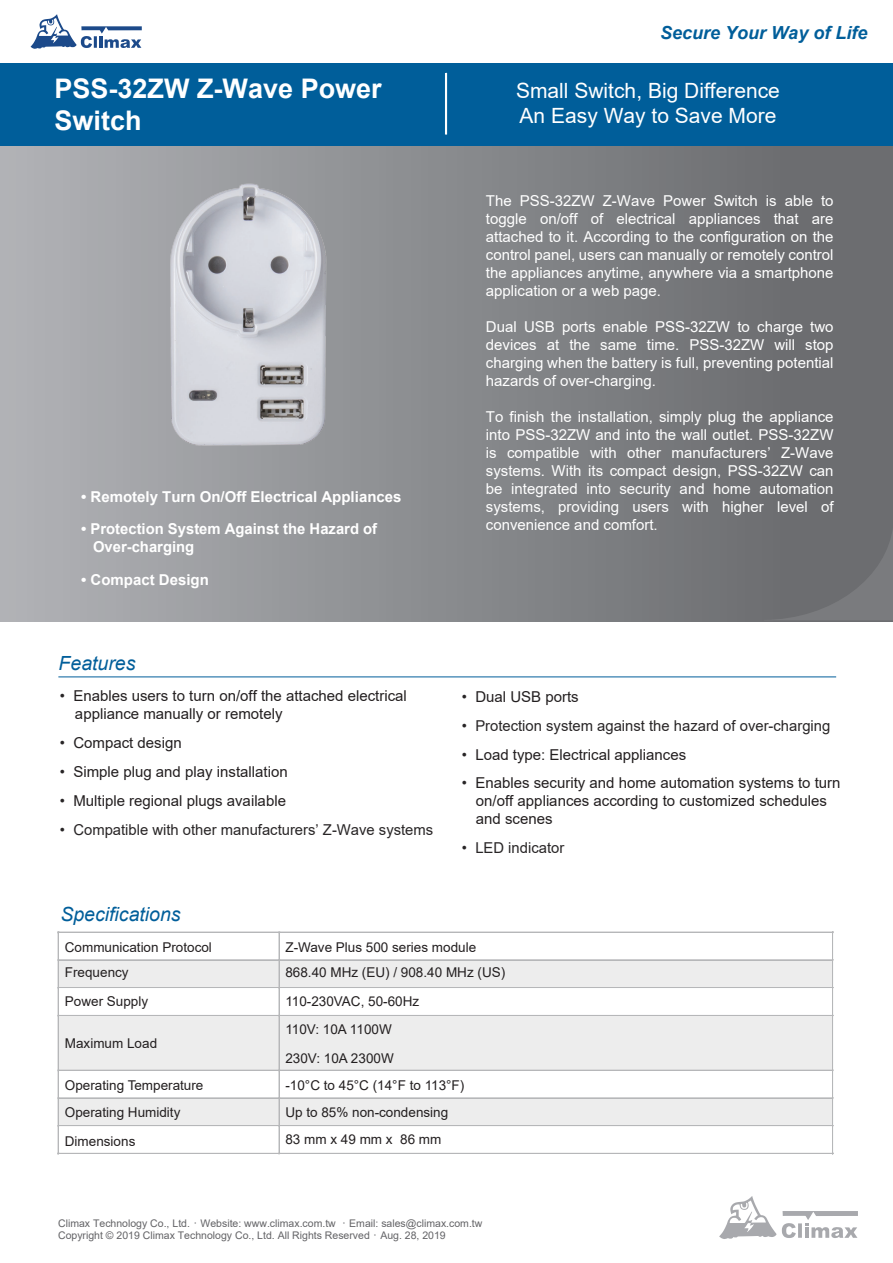
<style>
.page{position:relative;width:893px;height:1263px;background:#fff}
.page>*{position:absolute;margin:0;border:0;box-sizing:border-box;transform-origin:0 0}
.t1{font:700 27px/32.4px "Arial";color:#fff}
.t2{font:21px/25.2px "Arial";color:#fff}
.t3{font:italic 19.5px "Arial";color:#005e9a}
.t4{font:italic 700 18px "Arial";color:#005e9a}
.t5{font:15px/18px "Arial";color:#fff;text-align:justify}
.t6{font:15px/18px "Arial";color:#231f20}
.t7{font:15px "Arial";color:#282526}
.t8{font:700 15px/18px "Arial";color:#fff}
.t9{font:13.5px/27px "Arial";color:#231f20}
.t10{font:10.5px/12.6px "Arial";color:#636366}
.s1{color:#282526}
.s2{font-family:"Adobe Ming Std";font-weight:300}
</style>
<div class="page">
<div style="left:0;top:145px;width:893px;height:476px;background:linear-gradient(to right,#b0b2b5,#656669)"></div>
<svg style="left:764px;top:525px;width:129px;height:95px;background:#6f7073"></svg>
<div style="left:0;top:63px;width:893px;height:83px;background:#005e9a"></div>
<hr style="left:58px;top:676px;width:778px;height:1px;background:#005e9a">
<hr style="left:445px;top:73px;width:2px;height:62px;background:#fff">
<div style="left:0;top:146px;width:8px;height:342px;background:#b1b2b6"></div>
<hr style="left:59px;top:932px;width:220px;height:1px;background:#b6b7b9">
<hr style="left:280px;top:932px;width:553px;height:1px;background:#b6b7b9">
<div style="left:59px;top:960px;width:8px;height:27px;background:#ededed"></div>
<div style="left:271px;top:960px;width:8px;height:27px;background:#ededed"></div>
<div style="left:67px;top:960px;width:204px;height:27px;background:#ededed"></div>
<div style="left:280px;top:960px;width:7px;height:27px;background:#ededed"></div>
<div style="left:825px;top:960px;width:7px;height:27px;background:#ededed"></div>
<div style="left:287px;top:960px;width:538px;height:27px;background:#ededed"></div>
<hr style="left:59px;top:960px;width:220px;height:1px;background:#b6b7b9">
<hr style="left:59px;top:959px;width:220px;height:1px;background:#b6b7b9">
<hr style="left:280px;top:960px;width:553px;height:1px;background:#b6b7b9">
<hr style="left:280px;top:959px;width:553px;height:1px;background:#b6b7b9">
<hr style="left:59px;top:987px;width:220px;height:1px;background:#b6b7b9">
<hr style="left:280px;top:987px;width:553px;height:1px;background:#b6b7b9">
<div style="left:59px;top:1016px;width:8px;height:27px;background:#ededed"></div>
<div style="left:271px;top:1016px;width:8px;height:27px;background:#ededed"></div>
<div style="left:59px;top:1043px;width:220px;height:27px;background:#ededed"></div>
<div style="left:67px;top:1016px;width:204px;height:27px;background:#ededed"></div>
<div style="left:280px;top:1016px;width:7px;height:54px;background:#ededed"></div>
<div style="left:825px;top:1016px;width:7px;height:54px;background:#ededed"></div>
<div style="left:287px;top:1016px;width:538px;height:27px;background:#ededed"></div>
<div style="left:287px;top:1043px;width:538px;height:27px;background:#ededed"></div>
<svg style="left:58px;top:932px;width:1px;height:84px"></svg>
<hr style="left:59px;top:1015px;width:220px;height:1px;background:#b6b7b9">
<svg style="left:279px;top:932px;width:1px;height:84px"></svg>
<hr style="left:280px;top:1015px;width:553px;height:1px;background:#b6b7b9">
<svg style="left:832px;top:932px;width:2px;height:84px"></svg>
<hr style="left:58px;top:1016px;width:1px;height:54px;background:#b6b7b9">
<hr style="left:279px;top:1016px;width:1px;height:54px;background:#b6b7b9">
<hr style="left:833px;top:1016px;width:1px;height:54px;background:#b6b7b9">
<hr style="left:832px;top:1016px;width:1px;height:54px;background:#b6b7b9">
<hr style="left:59px;top:1070px;width:220px;height:1px;background:#b6b7b9">
<hr style="left:280px;top:1070px;width:553px;height:1px;background:#b6b7b9">
<div style="left:59px;top:1098px;width:8px;height:27px;background:#ededed"></div>
<div style="left:271px;top:1098px;width:8px;height:27px;background:#ededed"></div>
<div style="left:67px;top:1098px;width:204px;height:27px;background:#ededed"></div>
<div style="left:280px;top:1098px;width:7px;height:27px;background:#ededed"></div>
<div style="left:825px;top:1098px;width:7px;height:27px;background:#ededed"></div>
<div style="left:287px;top:1098px;width:538px;height:27px;background:#ededed"></div>
<hr style="left:59px;top:1098px;width:220px;height:1px;background:#b6b7b9">
<hr style="left:59px;top:1097px;width:220px;height:1px;background:#b6b7b9">
<hr style="left:280px;top:1098px;width:553px;height:1px;background:#b6b7b9">
<hr style="left:280px;top:1097px;width:553px;height:1px;background:#b6b7b9">
<hr style="left:59px;top:1125px;width:220px;height:1px;background:#b6b7b9">
<hr style="left:280px;top:1125px;width:553px;height:1px;background:#b6b7b9">
<svg style="left:58px;top:1070px;width:1px;height:84px"></svg>
<hr style="left:59px;top:1153px;width:220px;height:1px;background:#b6b7b9">
<svg style="left:279px;top:1070px;width:1px;height:84px"></svg>
<hr style="left:280px;top:1153px;width:553px;height:1px;background:#b6b7b9">
<svg style="left:832px;top:1070px;width:2px;height:84px"></svg>
<img style="left:136px;top:171px;width:227px;height:297px">
<svg style="left:31px;top:14px;width:111px;height:35px"></svg>
<svg style="left:719px;top:1196px;width:139px;height:43px"></svg>
<h1 class="t1" style="left:55px;top:72px;width:329px">PSS-32ZW Z-Wave Power<br>Switch</h1>
<p class="t8" style="left:81px;top:488px;width:322px">• Remotely Turn On/Off Electrical Appliances</p>
<p class="t8" style="left:93px;top:520px;width:286px;text-indent:-12px">• Protection System Against the Hazard of<br>Over-charging</p>
<p class="t8" style="left:81px;top:570px;width:129px">• Compact Design</p>
<h3 class="t3" style="left:59px;top:651px;width:78px">Features</h3>
<p class="t6" style="left:75px;top:687px;width:333px;text-indent:-15px"><span class="s1">•</span> Enables users to turn on/off the attached electrical appliance manually or remotely</p>
<p class="t6" style="left:60px;top:734px;width:123px"><span class="s1">•</span> Compact design</p>
<p class="t6" style="left:60px;top:763px;width:229px"><span class="s1">•</span> Simple plug and play installation</p>
<p class="t6" style="left:60px;top:791px;width:228px"><span class="s1">•</span> Multiple regional plugs available</p>
<p class="t7" style="left:60px;top:819px;width:375px">• Compatible with other manufacturers’ Z-Wave systems</p>
<p class="t4" style="left:660px;top:21px;width:209px">Secure Your Way of Life</p>
<h2 class="t2" style="left:516px;top:78px;width:265px">Small Switch, Big Difference<br>An Easy Way to Save More</h2>
<p class="t5" style="left:486px;top:192px;width:349px">The PSS-32ZW Z-Wave Power Switch is able to toggle on/off of electrical appliances that are attached to it. According to the configuration on the control panel, users can manually or remotely control the appliances anytime, anywhere via a smartphone application or a web page.</p>
<p class="t5" style="left:486px;top:318px;width:349px">Dual USB ports enable PSS-32ZW to charge two devices at the same time. PSS-32ZW will stop charging when the battery is full, preventing potential hazards of over-charging.</p>
<p class="t5" style="left:486px;top:408px;width:349px">To finish the installation, simply plug the appliance into PSS-32ZW and into the wall outlet. PSS-32ZW is compatible with other manufacturers’ Z-Wave systems. With its compact design, PSS-32ZW can be integrated into security and home automation systems, providing users with higher level of convenience and comfort.</p>
<p class="t6" style="left:462px;top:687px;width:118px"><span class="s1">•</span> Dual USB ports</p>
<p class="t7" style="left:462px;top:715px;width:370px">• Protection system against the hazard of over-charging</p>
<p class="t6" style="left:462px;top:745px;width:226px"><span class="s1">•</span> Load type: Electrical appliances</p>
<p class="t6" style="left:476px;top:774px;width:366px;text-indent:-14px"><span class="s1">•</span> Enables security and home automation systems to turn on/off appliances according to customized schedules and scenes</p>
<p class="t7" style="left:462px;top:838px;width:104px">• LED indicator</p>
<h3 class="t3" style="left:60px;top:901px;width:122px">Specifications</h3>
<p class="t9" style="left:65px;top:934px;width:149px;line-height:25.5px">Communication Protocol<br>Frequency</p>
<p class="t9" style="left:65px;top:988px;width:85px">Power Supply</p>
<p class="t9" style="left:65px;top:1030px;width:94px">Maximum Load</p>
<p class="t9" style="left:65px;top:1072px;width:140px">Operating Temperature<br>Operating Humidity</p>
<p class="t9" style="left:65px;top:1127px;width:72px">Dimensions</p>
<p class="t9" style="left:285px;top:934px;width:221px;line-height:25.5px">Z-Wave Plus 500 series module<br>868.40 MHz (EU) / 908.40 MHz (US)</p>
<p class="t9" style="left:285px;top:987px;width:135px;line-height:28.5px">110-230VAC, 50-60Hz<br>110V: 10A 1100W<br>230V: 10A 2300W</p>
<p class="t9" style="left:285px;top:1072px;width:180px">-10°C to 45°C (14°F to 113°F)<br>Up to 85% non-condensing<br>83 mm x 49 mm x 86 mm</p>
<p class="t10" style="left:58px;top:1216px;width:426px">Climax Technology Co., Ltd.<span class="s2">．</span>Website: www.climax.com.tw <span class="s2">．</span>Email: sales@climax.com.tw<br>Copyright © 2019 Climax Technology Co., Ltd. All Rights Reserved<span class="s2">．</span>Aug. 28, 2019</p>
</div>
